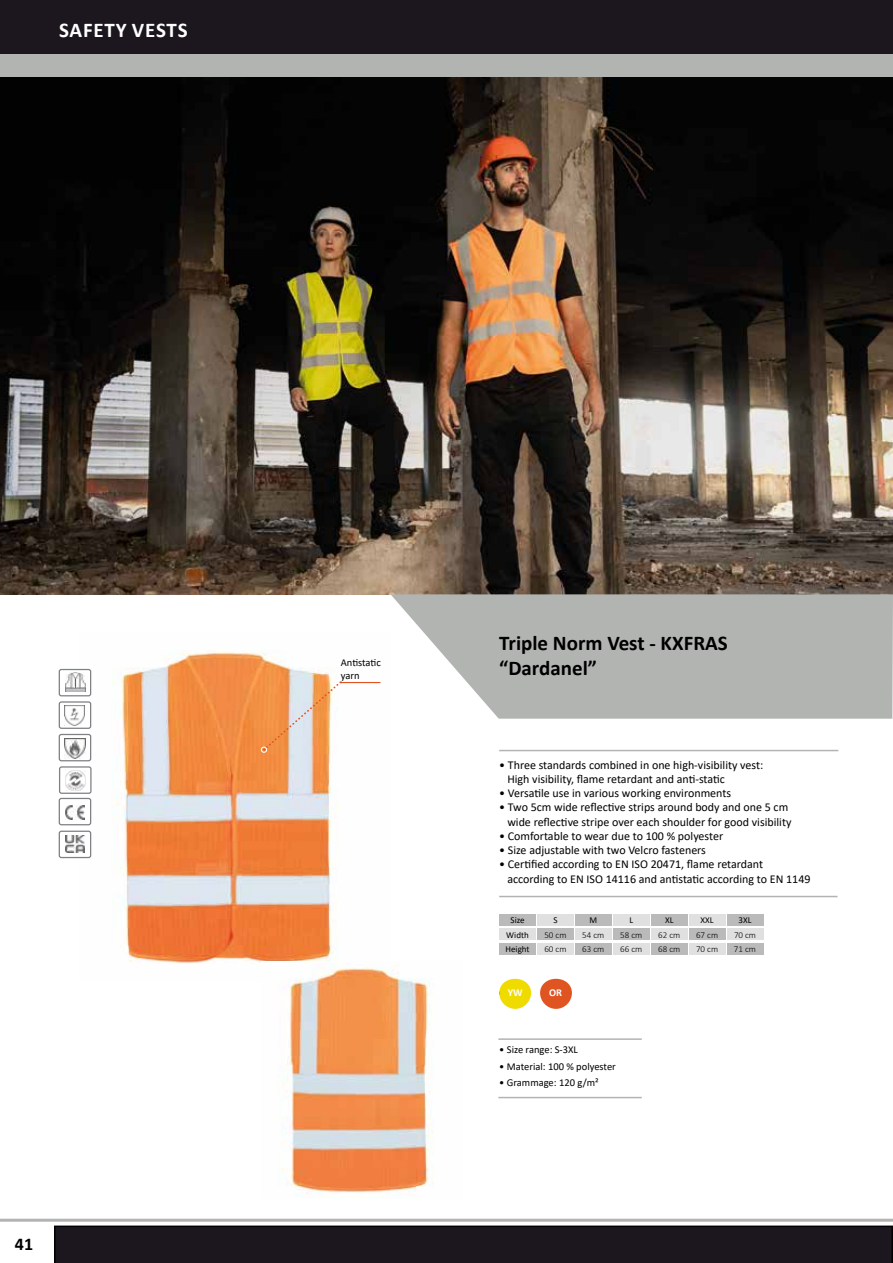
<style>
.page{position:relative;width:893px;height:1263px;background:#fff}
.page>*{position:absolute;margin:0;border:0;box-sizing:border-box;transform-origin:0 0}
.t1{font:700 21px/25.2px "Calibri";color:#000}
.t2{font:700 21px "Calibri";letter-spacing:.04em;color:#fff}
.t3{font:700 18px "Calibri";color:#000}
.t4{font:12px/14.2px "Calibri";color:#000}
.t5{font:10.5px/12.6px "Calibri";color:#000}
.t6{font:700 10.5px "Calibri";color:#fff}
.t7{font:300 9px/14.5px "Calibri";color:#000}
.t8{font:9px/14.5px "Calibri";color:#000;text-align:center}
</style>
<div class="page">
<div style="left:0;top:53px;width:893px;height:24px;background:#b2b4b2"></div>
<div style="left:0;top:0;width:893px;height:54px;background:#1c171e"></div>
<div style="left:54px;top:1225px;width:839px;height:38px;background:#1c171e"></div>
<img style="left:0;top:78px;width:892px;height:516px">
<img style="left:79px;top:650px;width:302px;height:314px">
<img style="left:262px;top:962px;width:171px;height:235px">
<hr style="left:0;top:1219px;width:893px;height:3px;background:#b2b4b2">
<hr style="left:498px;top:1038px;width:144px;height:2px;background:#b2b4b2">
<hr style="left:498px;top:1097px;width:144px;height:1px;background:#b2b4b2">
<hr style="left:499px;top:750px;width:339px;height:1px;background:#b2b4b2">
<hr style="left:499px;top:896px;width:338px;height:1px;background:#b2b4b2">
<svg style="left:391px;top:594px;width:502px;height:125px;background:#babbba"></svg>
<svg style="left:264px;top:681px;width:78px;height:70px;background:#ecbb94"></svg>
<hr style="left:340px;top:682px;width:40px;height:1px;background:#df5420">
<div style="left:499px;top:913px;width:37px;height:12px;background:#bababa"></div>
<div style="left:499px;top:928px;width:37px;height:12px;background:#e0e0e0"></div>
<div style="left:499px;top:942px;width:37px;height:12px;background:#bababa"></div>
<div style="left:537px;top:928px;width:37px;height:12px;background:#bababa"></div>
<div style="left:537px;top:942px;width:37px;height:12px;background:#e0e0e0"></div>
<div style="left:537px;top:913px;width:37px;height:12px;background:#e0e0e0"></div>
<div style="left:575px;top:913px;width:37px;height:12px;background:#bababa"></div>
<div style="left:575px;top:928px;width:37px;height:12px;background:#e0e0e0"></div>
<div style="left:575px;top:942px;width:37px;height:12px;background:#bababa"></div>
<div style="left:613px;top:928px;width:37px;height:12px;background:#bababa"></div>
<div style="left:613px;top:942px;width:37px;height:12px;background:#e0e0e0"></div>
<div style="left:613px;top:913px;width:37px;height:12px;background:#e0e0e0"></div>
<div style="left:651px;top:913px;width:37px;height:12px;background:#bababa"></div>
<div style="left:651px;top:928px;width:37px;height:12px;background:#e0e0e0"></div>
<div style="left:651px;top:942px;width:36px;height:12px;background:#bababa"></div>
<div style="left:689px;top:928px;width:36px;height:12px;background:#bababa"></div>
<div style="left:689px;top:942px;width:36px;height:12px;background:#e0e0e0"></div>
<div style="left:689px;top:913px;width:36px;height:12px;background:#e0e0e0"></div>
<div style="left:727px;top:913px;width:36px;height:12px;background:#bababa"></div>
<div style="left:727px;top:928px;width:36px;height:12px;background:#e0e0e0"></div>
<div style="left:727px;top:942px;width:36px;height:12px;background:#bababa"></div>
<div style="left:499px;top:979px;width:32px;height:30px;background:#f0db00;border-radius:50%"></div>
<div style="left:540px;top:979px;width:32px;height:30px;background:#df5420;border-radius:50%"></div>
<svg style="left:59px;top:734px;width:32px;height:27px"></svg>
<img style="left:65px;top:739px;width:20px;height:20px">
<div style="left:59px;top:734px;width:32px;height:27px;border:1px solid #7f8184;border-radius:2px"></div>
<div style="left:60px;top:767px;width:31px;height:26px;background:#fff;border-radius:2px"></div>
<img style="left:66px;top:771px;width:19px;height:19px">
<div style="left:59px;top:766px;width:33px;height:28px;border:1px solid #7f8184;border-radius:2px"></div>
<div style="left:59px;top:798px;width:32px;height:27px;background:#fff;border-radius:2px"></div>
<img style="left:65px;top:805px;width:19px;height:14px">
<div style="left:59px;top:798px;width:32px;height:27px;border:1px solid #7f8184;border-radius:2px"></div>
<div style="left:59px;top:669px;width:32px;height:27px;background:#fff;border-radius:2px"></div>
<img style="left:65px;top:672px;width:20px;height:19px">
<div style="left:59px;top:669px;width:32px;height:27px;border:1px solid #7f8184;border-radius:2px"></div>
<div style="left:59px;top:831px;width:32px;height:26px;background:#fff;border-radius:2px"></div>
<img style="left:65px;top:835px;width:19px;height:17px">
<div style="left:59px;top:831px;width:32px;height:27px;border:1px solid #7f8184;border-radius:2px"></div>
<div style="left:59px;top:702px;width:32px;height:26px;background:#fff;border-radius:2px"></div>
<img style="left:64px;top:705px;width:20px;height:20px">
<div style="left:59px;top:701px;width:32px;height:28px;border:1px solid #7f8184;border-radius:2px"></div>
<div style="left:261px;top:746px;width:6px;height:7px;border:1px solid #fff;border-radius:50%"></div>
<h1 class="t2" style="left:59px;top:15px;width:130px">SAFETY VESTS</h1>
<h2 class="t3" style="left:15px;top:1231px;width:20px">41</h2>
<p class="t5" style="left:341px;top:656px;width:41px">Antistatic yarn</p>
<h1 class="t1" style="left:499px;top:630px;width:230px">Triple Norm Vest - KXFRAS “Dardanel”</h1>
<p class="t4" style="left:507px;top:757px;width:257px;text-indent:-8px">• Three standards combined in one high-visibility vest:<br>High visibility, flame retardant and anti-static</p>
<p class="t4" style="left:499px;top:786px;width:233px">• Versatile use in various working environments</p>
<p class="t4" style="left:499px;top:800px;width:294px;text-align:right">• Two 5cm wide reflective strips around body and one 5 cm wide reflective stripe over each shoulder for good visibility</p>
<p class="t4" style="left:499px;top:828px;width:225px">• Comfortable to wear due to 100 % polyester</p>
<p class="t4" style="left:499px;top:843px;width:208px">• Size adjustable with two Velcro fasteners</p>
<p class="t4" style="left:507px;top:857px;width:305px;text-indent:-8px">• Certified according to EN ISO 20471, flame retardant according to EN ISO 14116 and antistatic according to EN 1149</p>
<p class="t8" style="left:505px;top:913px;width:26px">Size<br>Width<br>Height</p>
<p class="t8" style="left:700px;top:913px;width:15px">XXL</p>
<p class="t8" style="left:738px;top:913px;width:15px">3XL</p>
<p class="t7" style="left:734px;top:927px;width:24px">70 cm<br>71 cm</p>
<p class="t8" style="left:629px;top:913px;width:5px">L</p>
<p class="t8" style="left:665px;top:913px;width:10px">XL</p>
<p class="t7" style="left:658px;top:927px;width:24px">62 cm<br>68 cm</p>
<p class="t7" style="left:696px;top:927px;width:24px">67 cm<br>70 cm</p>
<p class="t8" style="left:553px;top:913px;width:6px">S</p>
<p class="t8" style="left:589px;top:913px;width:9px">M</p>
<p class="t7" style="left:582px;top:927px;width:24px">54 cm<br>63 cm</p>
<p class="t7" style="left:620px;top:927px;width:24px">58 cm<br>66 cm</p>
<p class="t7" style="left:544px;top:927px;width:24px">50 cm<br>60 cm</p>
<p class="t6" style="left:508px;top:985px;width:16px">YW</p>
<p class="t6" style="left:549px;top:985px;width:15px">OR</p>
<p class="t5" style="left:499px;top:1043px;width:80px">• Size range: S-3XL</p>
<p class="t5" style="left:499px;top:1059px;width:118px">• Material: 100 % polyester</p>
<p class="t5" style="left:499px;top:1076px;width:101px">• Grammage: 120 g/m²</p>
</div>
